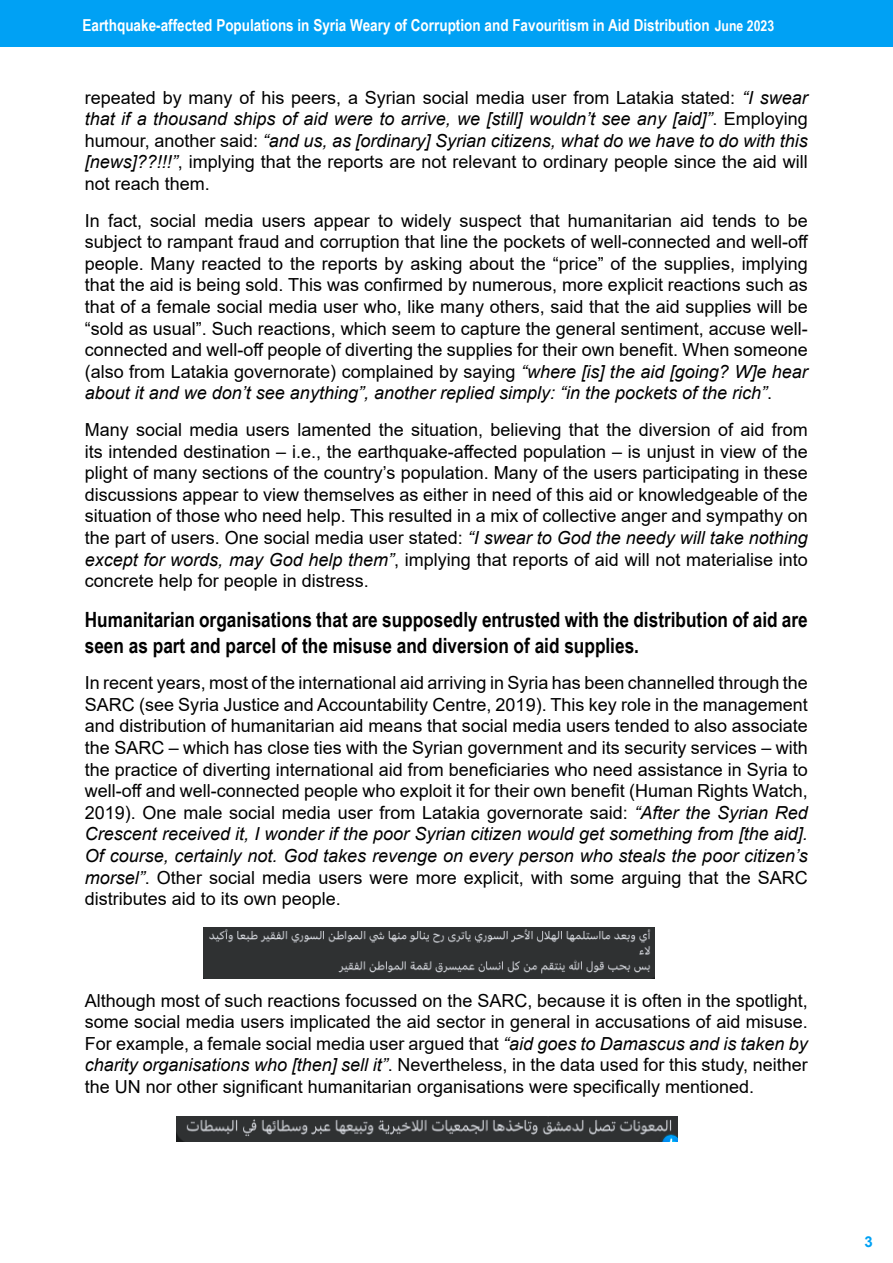
<style>
.page{position:relative;width:893px;height:1263px;background:#fff}
.page>*{position:absolute;margin:0;border:0;box-sizing:border-box;transform-origin:0 0}
.t1{font:700 21px/25.2px "Arial Narrow";color:#000}
.t2{font:18px/21.6px "Arial";color:#000;text-align:justify}
.t3{font:700 16.5px "Arial Narrow";color:#fff}
.t4{font:700 15px "Arial";color:#00a1f4}
.s1{font-size:15px}
.s2{font-style:italic}
</style>
<div class="page">
<div style="left:0;top:0;width:893px;height:46px;background:#00a1f4"></div>
<img style="left:203px;top:927px;width:451px;height:51px">
<img style="left:177px;top:1117px;width:501px;height:24px">
<p class="t3" style="left:82px;top:13px;width:693px">Earthquake-affected Populations in Syria Weary of Corruption and Favouritism in Aid Distribution <span class="s1">June 2023</span></p>
<p class="t2" style="left:85px;top:86px;width:725px">repeated by many of his peers, a Syrian social media user from Latakia stated: <span class="s2">“I swear that if a thousand ships of aid were to arrive, we [still] wouldn’t see any [aid]”</span>. Employing humour, another said: <span class="s2">“and us, as [ordinary] Syrian citizens, what do we have to do with this [news]??!!!”</span>, implying that the reports are not relevant to ordinary people since the aid will not reach them.</p>
<p class="t2" style="left:85px;top:209px;width:725px">In fact, social media users appear to widely suspect that humanitarian aid tends to be subject to rampant fraud and corruption that line the pockets of well-connected and well-off people. Many reacted to the reports by asking about the “price” of the supplies, implying that the aid is being sold. This was confirmed by numerous, more explicit reactions such as that of a female social media user who, like many others, said that the aid supplies will be “sold as usual”. Such reactions, which seem to capture the general sentiment, accuse well&shy;connected and well-off people of diverting the supplies for their own benefit. When someone (also from Latakia governorate) complained by saying <span class="s2">“where [is] the aid [going? W]e hear about it and we don’t see anything”, another replied simply: “in the pockets of the rich”</span>.</p>
<p class="t2" style="left:85px;top:419px;width:725px">Many social media users lamented the situation, believing that the diversion of aid from its intended destination – i.e., the earthquake-affected population – is unjust in view of the plight of many sections of the country’s population. Many of the users participating in these discussions appear to view themselves as either in need of this aid or knowledgeable of the situation of those who need help. This resulted in a mix of collective anger and sympathy on the part of users. One social media user stated: <span class="s2">“I swear to God the needy will take nothing except for words, may God help them”</span>, implying that reports of aid will not materialise into concrete help for people in distress.</p>
<p class="t1" style="left:85px;top:606px;width:724px">Humanitarian organisations that are supposedly entrusted with the distribution of aid are seen as part and parcel of the misuse and diversion of aid supplies.</p>
<p class="t2" style="left:85px;top:672px;width:725px">In recent years, most of the international aid arriving in Syria has been channelled through the SARC (see Syria Justice and Accountability Centre, 2019). This key role in the management and distribution of humanitarian aid means that social media users tended to also associate the SARC – which has close ties with the Syrian government and its security services – with the practice of diverting international aid from beneficiaries who need assistance in Syria to well-off and well-connected people who exploit it for their own benefit (Human Rights Watch, 2019). One male social media user from Latakia governorate said: <span class="s2">“After the Syrian Red Crescent received it, I wonder if the poor Syrian citizen would get something from [the aid].<br>Of course, certainly not. God takes revenge on every person who steals the poor citizen’s morsel”</span>. Other social media users were more explicit, with some arguing that the SARC distributes aid to its own people.</p>
<p class="t2" style="left:85px;top:989px;width:725px">Although most of such reactions focussed on the SARC, because it is often in the spotlight, some social media users implicated the aid sector in general in accusations of aid misuse.<br>For example, a female social media user argued that <span class="s2">“aid goes to Damascus and is taken by charity organisations who [then] sell it”</span>. Nevertheless, in the data used for this study, neither the UN nor other significant humanitarian organisations were specifically mentioned.</p>
<p class="t4" style="left:864px;top:1231px;width:10px">3</p>
</div>
